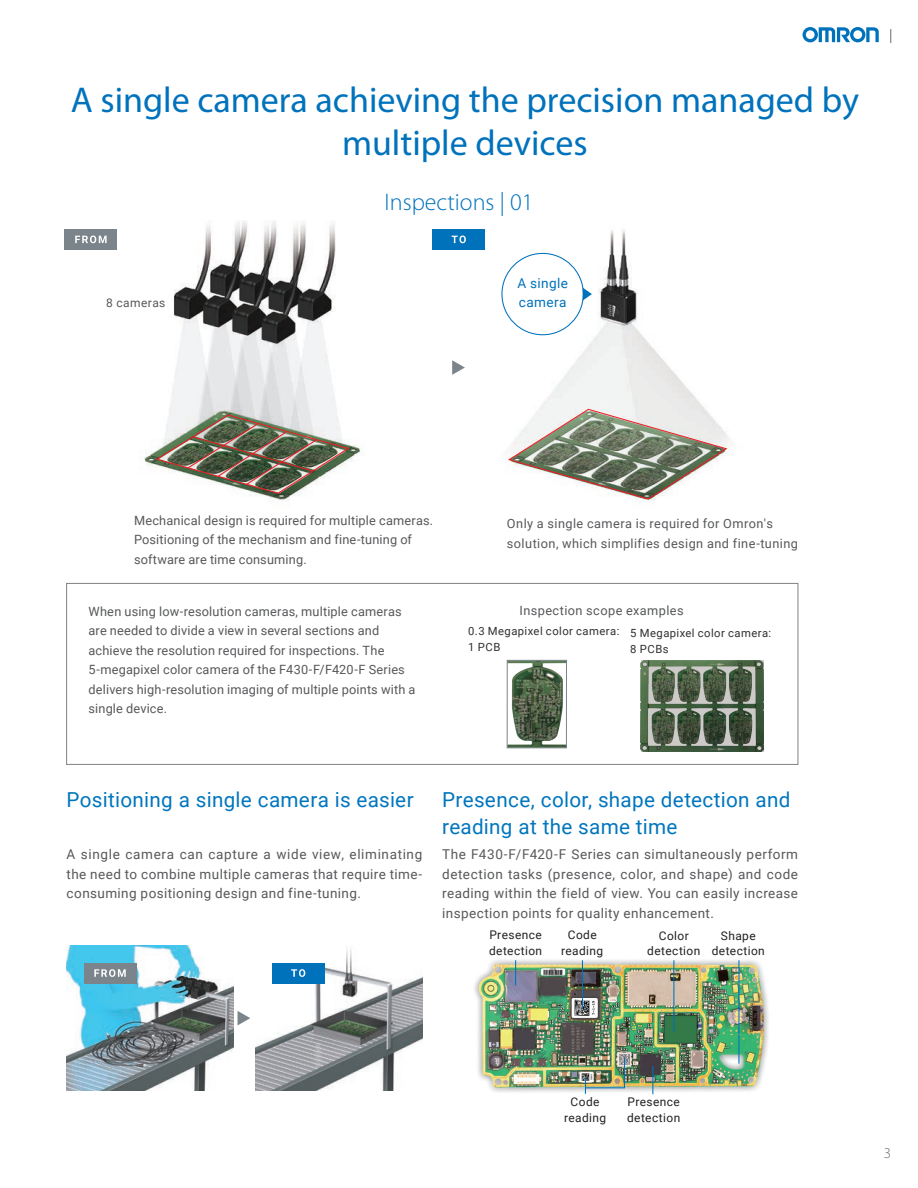
<style>
.page{position:relative;width:918px;height:1188px;background:#fff}
.page>*{position:absolute;margin:0;border:0;box-sizing:border-box;transform-origin:0 0}
.Section_Headline_Tex{font:36px/43.2px "Myriad Pro";color:#0072bc;text-align:center}
.Sub_Headline{font:300 24px "Myriad Pro";color:#0072bc}
.Body_8_5pt{font:20.7px/27px "Roboto";letter-spacing:.015em;color:#0076be}
.t1{font:300 15px "Myriad Pro";color:#6c6d70}
.t2{font:13.65px/19.6px "Roboto";letter-spacing:.03em;color:#0072bc}
.Body_8_5pt-2{font:13.5px/19.5px "Roboto";letter-spacing:.03em;color:#57585a;text-align:justify}
.Body_8_5pt-3{font:12.75px/19.5px "Roboto";letter-spacing:.015em;color:#57585a}
.Body_8_5pt-4{font:12.75px/19.5px "Roboto";letter-spacing:.035em;color:#57585a}
.t3{font:12px "Roboto";letter-spacing:.035em;color:#57585a}
.Body_8_5pt-5{font:11.85px/15.8px "Roboto";letter-spacing:.035em;color:#231f20}
.Body_8_5pt-6{font:11.25px "Roboto";letter-spacing:.04em;color:#312f30}
</style>
<div class="page">
<div style="left:66px;top:583px;width:732px;height:182px;border:1px solid #808285"></div>
<img style="left:501px;top:230px;width:230px;height:212px">
<img style="left:144px;top:221px;width:217px;height:280px">
<svg style="left:583px;top:288px;width:9px;height:13px"></svg>
<img style="left:154px;top:414px;width:197px;height:81px">
<svg style="left:507px;top:408px;width:222px;height:93px"></svg>
<img style="left:641px;top:660px;width:122px;height:91px">
<img style="left:509px;top:662px;width:56px;height:84px">
<div style="left:507px;top:660px;width:60px;height:88px;border:1px solid #7b848a"></div>
<div style="left:432px;top:229px;width:53px;height:21px;background:#0072bc"></div>
<svg style="left:452px;top:236px;width:14px;height:7px"></svg>
<div style="left:64px;top:229px;width:53px;height:21px;background:#7b848a"></div>
<svg style="left:75px;top:236px;width:32px;height:7px"></svg>
<img style="left:474px;top:960px;width:295px;height:135px">
<svg style="left:515px;top:960px;width:1px;height:25px"></svg>
<hr style="left:582px;top:960px;width:1px;height:49px;background:#0072bc">
<svg style="left:652px;top:1066px;width:1px;height:28px"></svg>
<hr style="left:673px;top:960px;width:1px;height:72px;background:#0072bc">
<hr style="left:738px;top:960px;width:1px;height:104px;background:#0072bc">
<img style="left:584px;top:1057px;width:42px;height:37px">
<img style="left:255px;top:947px;width:167px;height:143px">
<img style="left:67px;top:946px;width:167px;height:144px">
<svg style="left:452px;top:360px;width:13px;height:15px"></svg>
<svg style="left:238px;top:1011px;width:12px;height:14px"></svg>
<div style="left:272px;top:963px;width:53px;height:20px;background:#0072bc"></div>
<svg style="left:291px;top:969px;width:14px;height:8px"></svg>
<div style="left:84px;top:963px;width:52px;height:20px;background:#7b848a"></div>
<svg style="left:94px;top:969px;width:32px;height:8px"></svg>
<svg style="left:803px;top:27px;width:76px;height:15px"></svg>
<svg style="left:891px;top:29px;width:1px;height:14px"></svg>
<p class="Section_Headline_Tex" style="left:71px;top:79px;width:790px">A single camera achieving the precision managed by multiple devices</p>
<p class="t3" style="left:106px;top:294px;width:61px">8 cameras</p>
<p class="Sub_Headline" style="left:384px;top:189px;width:151px">Inspections | 01</p>
<p class="t2" style="left:517px;top:273px;width:52px">A single camera</p>
<p class="Body_8_5pt-3" style="left:134px;top:510px;width:301px">Mechanical design is required for multiple cameras.</p>
<p class="Body_8_5pt-3" style="left:134px;top:530px;width:280px">Positioning of the mechanism and fine-tuning of software are time consuming.</p>
<p class="Body_8_5pt-3" style="left:89px;top:601px;width:328px">When using low-resolution cameras, multiple cameras are needed to divide a view in several sections and achieve the resolution required for inspections. The 5-megapixel color camera of the F430-F/F420-F Series delivers high-resolution imaging of multiple points with a single device.</p>
<p class="Body_8_5pt-4" style="left:507px;top:513px;width:293px">Only a single camera is required for Omron's solution, which simplifies design and fine-tuning</p>
<p class="Body_8_5pt-4" style="left:519px;top:600px;width:166px">Inspection scope examples</p>
<p class="Body_8_5pt-6" style="left:468px;top:623px;width:153px">0.3 Megapixel color camera:</p>
<p class="Body_8_5pt-6" style="left:468px;top:639px;width:34px">1 PCB</p>
<p class="Body_8_5pt-6" style="left:630px;top:625px;width:143px">5 Megapixel color camera:</p>
<p class="Body_8_5pt-6" style="left:630px;top:641px;width:40px">8 PCBs</p>
<p class="Body_8_5pt" style="left:67px;top:785px;width:349px">Positioning a single camera is easier</p>
<p class="Body_8_5pt" style="left:442px;top:785px;width:350px">Presence, color, shape detection and reading at the same time</p>
<p class="Body_8_5pt-2" style="left:67px;top:844px;width:357px">A single camera can capture a wide view, eliminating the need to combine multiple cameras that require time&shy;consuming positioning design and fine-tuning.</p>
<p class="Body_8_5pt-2" style="left:442px;top:844px;width:357px">The F430-F/F420-F Series can simultaneously perform detection tasks (presence, color, and shape) and code reading within the field of view. You can easily increase inspection points for quality enhancement.</p>
<p class="Body_8_5pt-5" style="left:489px;top:926px;width:55px">Presence detection</p>
<p class="Body_8_5pt-5" style="left:568px;top:926px;width:31px">Code</p>
<p class="Body_8_5pt-5" style="left:561px;top:942px;width:44px">reading</p>
<p class="Body_8_5pt-5" style="left:647px;top:927px;width:55px;text-align:center">Color detection</p>
<p class="Body_8_5pt-5" style="left:712px;top:927px;width:55px;text-align:center">Shape detection</p>
<p class="Body_8_5pt-5" style="left:571px;top:1094px;width:31px">Code</p>
<p class="Body_8_5pt-5" style="left:564px;top:1110px;width:44px">reading</p>
<p class="Body_8_5pt-5" style="left:627px;top:1094px;width:55px">Presence detection</p>
<p class="t1" style="left:884px;top:1145px;width:9px">3</p>
</div>
